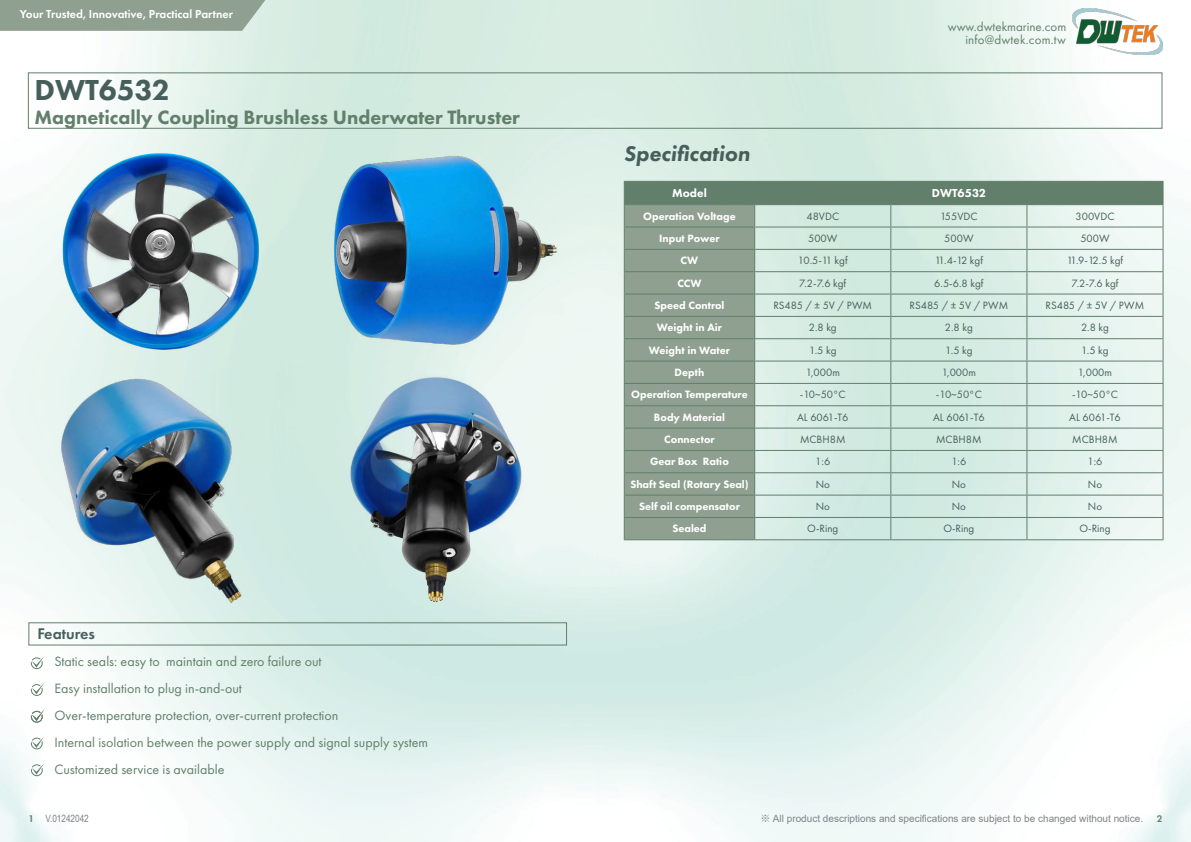
<style>
.page{position:relative;width:1191px;height:842px;background:#fff}
.page>*{position:absolute;margin:0;border:0;box-sizing:border-box;transform-origin:0 0}
.t1{font:800 30px "Futura PT";color:#475f5a}
.t2{font:italic 800 22px "Futura PT";color:#475f5a}
.t3{font:800 20px "Futura PT";color:#617f6b}
.t4{font:600 16px "Futura PT";color:#475f5a}
.t5{font:14px/27px "Futura PT";color:#617f6b}
.t6{font:13px/13px "Futura PT";color:#617f6b;text-align:right}
.t7{font:600 12px "Futura PT";color:#fff}
.t8{font:800 12px "Futura PT";color:#fff}
.t9{font:11px "Futura PT";color:#475f5a}
.t10{font:800 11px "Futura PT";color:#fff}
.t11{font:10px "Arial";color:#808285}
.t12{font:10px "Arial Narrow";color:#808285}
.t13{font:600 10px "Futura PT";color:#617f6b}
.s1{font-family:"Futura PT";font-weight:600;color:#617f6b}
.s2{font-family:"Source Han Sans TC";font-weight:500}
</style>
<div class="page">
<img style="left:1072px;top:8px;width:90px;height:46px">
<svg style="left:0;top:0;width:265px;height:31px;background:#92a394"></svg>
<svg style="left:624px;top:181px;width:539px;height:358px;background:#bcd0c6"></svg>
<hr style="left:624px;top:539px;width:130px;height:1px;background:#617f6b">
<hr style="left:754px;top:539px;width:137px;height:1px;background:#617f6b">
<hr style="left:891px;top:539px;width:136px;height:1px;background:#617f6b">
<hr style="left:1027px;top:539px;width:136px;height:1px;background:#617f6b">
<div style="left:28px;top:72px;width:1134px;height:57px;border:1px solid #617f6b"></div>
<div style="left:28px;top:622px;width:539px;height:23px;border:1px solid #617f6b"></div>
<svg style="left:31px;top:656px;width:13px;height:13px"></svg>
<svg style="left:31px;top:683px;width:13px;height:13px"></svg>
<svg style="left:31px;top:710px;width:13px;height:13px"></svg>
<svg style="left:31px;top:763px;width:13px;height:13px"></svg>
<svg style="left:31px;top:736px;width:13px;height:13px"></svg>
<img style="left:48px;top:370px;width:223px;height:238px">
<img style="left:308px;top:370px;width:259px;height:238px">
<img style="left:29px;top:143px;width:262px;height:212px">
<img style="left:305px;top:143px;width:262px;height:212px">
<p class="t7" style="left:20px;top:7px;width:215px">Your Trusted, Innovative, Practical Partner</p>
<h1 class="t1" style="left:35px;top:71px;width:137px">DWT6532</h1>
<h3 class="t3" style="left:35px;top:105px;width:487px">Magnetically Coupling Brushless Underwater Thruster</h3>
<h3 class="t4" style="left:37px;top:623px;width:59px">Features</h3>
<p class="t5" style="left:54px;top:647px;width:375px">Static seals: easy to maintain and zero failure out<br>Easy installation to plug in-and-out<br>Over-temperature protection, over-current protection<br>Internal isolation between the power supply and signal supply system Customized service is available</p>
<h2 class="t2" style="left:624px;top:140px;width:128px">Specification</h2>
<p class="t6" style="left:948px;top:20px;width:120px">www.dwtekmarine.com info@dwtek.com.tw</p>
<p class="t8" style="left:672px;top:185px;width:36px">Model</p>
<p class="t8" style="left:931px;top:185px;width:56px">DWT6532</p>
<p class="t10" style="left:643px;top:209px;width:94px">Operation Voltage</p>
<p class="t9" style="left:806px;top:209px;width:34px">48VDC</p>
<p class="t9" style="left:940px;top:209px;width:39px">155VDC</p>
<p class="t9" style="left:1075px;top:209px;width:40px">300VDC</p>
<p class="t10" style="left:659px;top:231px;width:62px">Input Power</p>
<p class="t9" style="left:808px;top:232px;width:31px">500W</p>
<p class="t9" style="left:944px;top:232px;width:31px">500W</p>
<p class="t9" style="left:1080px;top:232px;width:31px">500W</p>
<p class="t10" style="left:680px;top:254px;width:19px">CW</p>
<p class="t9" style="left:798px;top:254px;width:51px">10.5-11 kgf</p>
<p class="t9" style="left:934px;top:254px;width:50px">11.4-12 kgf</p>
<p class="t9" style="left:1066px;top:254px;width:58px">11.9-12.5 kgf</p>
<p class="t10" style="left:677px;top:276px;width:26px">CCW</p>
<p class="t9" style="left:799px;top:276px;width:48px">7.2-7.6 kgf</p>
<p class="t9" style="left:934px;top:276px;width:51px">6.5-6.8 kgf</p>
<p class="t9" style="left:1071px;top:276px;width:48px">7.2-7.6 kgf</p>
<p class="t10" style="left:654px;top:298px;width:72px">Speed Control</p>
<p class="t9" style="left:773px;top:299px;width:100px">RS485 / ± 5V / PWM</p>
<p class="t9" style="left:909px;top:299px;width:100px">RS485 / ± 5V / PWM</p>
<p class="t9" style="left:1045px;top:299px;width:100px">RS485 / ± 5V / PWM</p>
<p class="t10" style="left:657px;top:321px;width:67px">Weight in Air</p>
<p class="t9" style="left:808px;top:321px;width:29px">2.8 kg</p>
<p class="t9" style="left:945px;top:321px;width:29px">2.8 kg</p>
<p class="t9" style="left:1081px;top:321px;width:29px">2.8 kg</p>
<p class="t10" style="left:649px;top:343px;width:83px">Weight in Water</p>
<p class="t9" style="left:809px;top:343px;width:29px">1.5 kg</p>
<p class="t9" style="left:945px;top:343px;width:29px">1.5 kg</p>
<p class="t9" style="left:1081px;top:343px;width:29px">1.5 kg</p>
<p class="t10" style="left:674px;top:365px;width:31px">Depth</p>
<p class="t9" style="left:805px;top:366px;width:36px">1,000m</p>
<p class="t9" style="left:941px;top:366px;width:36px">1,000m</p>
<p class="t9" style="left:1077px;top:366px;width:36px">1,000m</p>
<p class="t10" style="left:631px;top:388px;width:118px">Operation Temperature</p>
<p class="t9" style="left:800px;top:388px;width:47px">-10~50°C</p>
<p class="t9" style="left:936px;top:388px;width:47px">-10~50°C</p>
<p class="t9" style="left:1072px;top:388px;width:47px">-10~50°C</p>
<p class="t10" style="left:654px;top:410px;width:73px">Body Material</p>
<p class="t9" style="left:797px;top:410px;width:53px">AL 6061-T6</p>
<p class="t9" style="left:933px;top:410px;width:53px">AL 6061-T6</p>
<p class="t9" style="left:1069px;top:410px;width:53px">AL 6061-T6</p>
<p class="t10" style="left:664px;top:432px;width:52px">Connector</p>
<p class="t9" style="left:800px;top:433px;width:47px">MCBH8M</p>
<p class="t9" style="left:936px;top:433px;width:47px">MCBH8M</p>
<p class="t9" style="left:1072px;top:433px;width:47px">MCBH8M</p>
<p class="t10" style="left:650px;top:455px;width:80px">Gear Box Ratio</p>
<p class="t9" style="left:815px;top:455px;width:17px">1:6</p>
<p class="t9" style="left:951px;top:455px;width:17px">1:6</p>
<p class="t9" style="left:1087px;top:455px;width:17px">1:6</p>
<p class="t10" style="left:630px;top:477px;width:120px">Shaft Seal (Rotary Seal)</p>
<p class="t9" style="left:815px;top:477px;width:16px">No</p>
<p class="t9" style="left:951px;top:477px;width:16px">No</p>
<p class="t9" style="left:1088px;top:477px;width:16px">No</p>
<p class="t10" style="left:639px;top:499px;width:102px">Self oil compensator</p>
<p class="t9" style="left:815px;top:500px;width:16px">No</p>
<p class="t9" style="left:951px;top:500px;width:16px">No</p>
<p class="t9" style="left:1088px;top:500px;width:16px">No</p>
<p class="t10" style="left:672px;top:522px;width:36px">Sealed</p>
<p class="t9" style="left:807px;top:522px;width:33px">O-Ring</p>
<p class="t9" style="left:943px;top:522px;width:33px">O-Ring</p>
<p class="t9" style="left:1079px;top:522px;width:33px">O-Ring</p>
<p class="t12" style="left:28px;top:811px;width:62px"><span class="s1">1</span> V.01242042</p>
<p class="t11" style="left:760px;top:812px;width:384px"><span class="s2">※</span> All product descriptions and specifications are subject to be changed without notice.</p>
<p class="t13" style="left:1156px;top:812px;width:7px">2</p>
</div>
